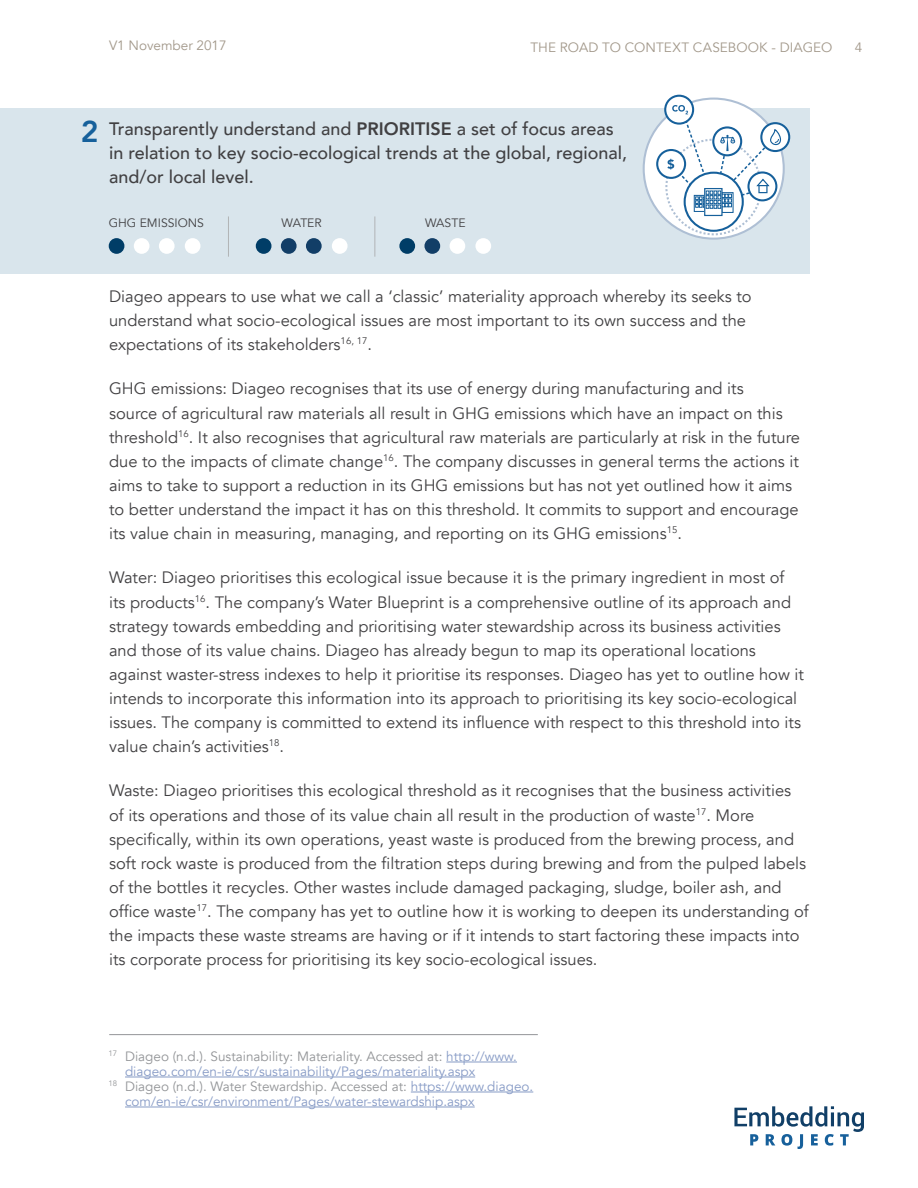
<style>
.page{position:relative;width:918px;height:1188px;background:#fff}
.page>*{position:absolute;margin:0;border:0;box-sizing:border-box;transform-origin:0 0}
.t1{font:800 30px "Avenir";color:#16609b}
.t2{font:500 18px/24px "Avenir";color:#414042}
.t3{font:16.5px/24px "Avenir";color:#414042}
.t4{font:13.5px "Avenir";color:#939598}
.t5{font:13.5px "Avenir";color:#879bc6}
.t6{font:13.5px "Avenir";color:#a2988a}
.t7{font:12.15px "Avenir";color:#414042}
.s1{font-weight:800}
.s2{color:#879bc6}
</style>
<div class="page">
<div style="left:0;top:108px;width:810px;height:166px;background:#d9e5ec"></div>
<hr style="left:228px;top:216px;width:1px;height:41px;background:#b1b4b6">
<hr style="left:375px;top:216px;width:1px;height:41px;background:#b1b4b6">
<svg style="left:644px;top:99px;width:140px;height:140px;background:#edf1f6"></svg>
<svg style="left:665px;top:96px;width:28px;height:28px"></svg>
<div style="left:664px;top:95px;width:30px;height:30px;border:2px solid #16609b;border-radius:50%"></div>
<svg style="left:657px;top:150px;width:28px;height:28px"></svg>
<div style="left:656px;top:149px;width:30px;height:30px;border:2px solid #16609b;border-radius:50%"></div>
<svg style="left:761px;top:123px;width:28px;height:28px"></svg>
<div style="left:760px;top:122px;width:30px;height:30px;border:2px solid #16609b;border-radius:50%"></div>
<svg style="left:685px;top:173px;width:58px;height:58px"></svg>
<div style="left:694px;top:195px;width:14px;height:16px;background:#fff"></div>
<div style="left:694px;top:195px;width:15px;height:17px;border:1px solid #16609b"></div>
<div style="left:722px;top:193px;width:11px;height:19px;background:#fff"></div>
<div style="left:721px;top:192px;width:13px;height:21px;border:1px solid #16609b"></div>
<svg style="left:706px;top:208px;width:15px;height:6px"></svg>
<div style="left:704px;top:188px;width:19px;height:28px;border:1px solid #16609b"></div>
<svg style="left:667px;top:105px;width:115px;height:103px;background:#dae5ee"></svg>
<div style="left:109px;top:238px;width:15px;height:16px;background:#003d67;border-radius:50%"></div>
<div style="left:159px;top:238px;width:16px;height:16px;background:#fff;border-radius:50%"></div>
<div style="left:134px;top:238px;width:16px;height:16px;background:#fff;border-radius:50%"></div>
<div style="left:185px;top:238px;width:16px;height:16px;background:#fff;border-radius:50%"></div>
<div style="left:399px;top:238px;width:16px;height:16px;background:#003d67;border-radius:50%"></div>
<div style="left:450px;top:238px;width:15px;height:16px;background:#fff;border-radius:50%"></div>
<div style="left:424px;top:238px;width:16px;height:16px;background:#123e67;border-radius:50%"></div>
<div style="left:475px;top:238px;width:16px;height:16px;background:#fff;border-radius:50%"></div>
<div style="left:256px;top:238px;width:15px;height:16px;background:#003d67;border-radius:50%"></div>
<div style="left:306px;top:238px;width:16px;height:16px;background:#123e67;border-radius:50%"></div>
<div style="left:281px;top:238px;width:16px;height:16px;background:#123e67;border-radius:50%"></div>
<div style="left:332px;top:238px;width:16px;height:16px;background:#fff;border-radius:50%"></div>
<svg style="left:734px;top:1106px;width:130px;height:43px"></svg>
<hr style="left:109px;top:1034px;width:429px;height:1px;background:#939598">
<hr style="left:446px;top:1062px;width:71px;height:1px;background:#879bc6">
<hr style="left:125px;top:1077px;width:350px;height:1px;background:#879bc6">
<hr style="left:411px;top:1092px;width:122px;height:1px;background:#879bc6">
<hr style="left:125px;top:1107px;width:350px;height:1px;background:#879bc6">
<p class="t6" style="left:109px;top:38px;width:119px">V1 November 2017</p>
<p class="t6" style="left:530px;top:39px;width:304px">THE ROAD TO CONTEXT CASEBOOK - DIAGEO</p>
<p class="t6" style="left:855px;top:39px;width:9px">4</p>
<h1 class="t1" style="left:81px;top:109px;width:19px">2</h1>
<p class="t2" style="left:109px;top:116px;width:520px">Transparently understand and <span class="s1">PRIORITISE</span> a set of focus areas in relation to key socio-ecological trends at the global, regional, and/or local level.</p>
<p class="t7" style="left:109px;top:216px;width:97px">GHG EMISSIONS</p>
<p class="t7" style="left:282px;top:216px;width:42px">WATER</p>
<p class="t7" style="left:425px;top:216px;width:42px">WASTE</p>
<p class="t3" style="left:109px;top:284px;width:644px">Diageo appears to use what we call a ‘classic’ materiality approach whereby its seeks to understand what socio-ecological issues are most important to its own success and the expectations of its stakeholders<sup>16,</sup> <sup>17</sup>.</p>
<p class="t3" style="left:109px;top:377px;width:692px">GHG emissions: Diageo recognises that its use of energy during manufacturing and its<br>source of agricultural raw materials all result in GHG emissions which have an impact on this threshold<sup>16</sup>. It also recognises that agricultural raw materials are particularly at risk in the future due to the impacts of climate change<sup>16</sup>. The company discusses in general terms the actions it aims to take to support a reduction in its GHG emissions but has not yet outlined how it aims to better understand the impact it has on this threshold. It commits to support and encourage its value chain in measuring, managing, and reporting on its GHG emissions<sup>15</sup>.</p>
<p class="t3" style="left:109px;top:566px;width:696px">Water: Diageo prioritises this ecological issue because it is the primary ingredient in most of its products<sup>16</sup>. The company’s Water Blueprint is a comprehensive outline of its approach and strategy towards embedding and prioritising water stewardship across its business activities and those of its value chains. Diageo has already begun to map its operational locations against waster-stress indexes to help it prioritise its responses. Diageo has yet to outline how it intends to incorporate this information into its approach to prioritising its key socio-ecological issues. The company is committed to extend its influence with respect to this threshold into its value chain’s activities<sup>18</sup>.</p>
<p class="t3" style="left:109px;top:779px;width:701px">Waste: Diageo prioritises this ecological threshold as it recognises that the business activities of its operations and those of its value chain all result in the production of waste<sup>17</sup>. More specifically, within its own operations, yeast waste is produced from the brewing process, and soft rock waste is produced from the filtration steps during brewing and from the pulped labels of the bottles it recycles. Other wastes include damaged packaging, sludge, boiler ash, and office waste<sup>17</sup>. The company has yet to outline how it is working to deepen its understanding of the impacts these waste streams are having or if it intends to start factoring these impacts into its corporate process for prioritising its key socio-ecological issues.</p>
<p class="t4" style="left:109px;top:1048px;width:410px"><sup>17</sup> Diageo (n.d.). Sustainability: Materiality. Accessed at: <span class="s2">http://www.</span></p>
<p class="t5" style="left:125px;top:1063px;width:352px">diageo.com/en-ie/csr/sustainability/Pages/materiality.aspx</p>
<p class="t4" style="left:109px;top:1078px;width:426px"><sup>18</sup> Diageo (n.d.). Water Stewardship. Accessed at: <span class="s2">https://www.diageo.</span></p>
<p class="t5" style="left:125px;top:1093px;width:351px">com/en-ie/csr/environment/Pages/water-stewardship.aspx</p>
</div>
